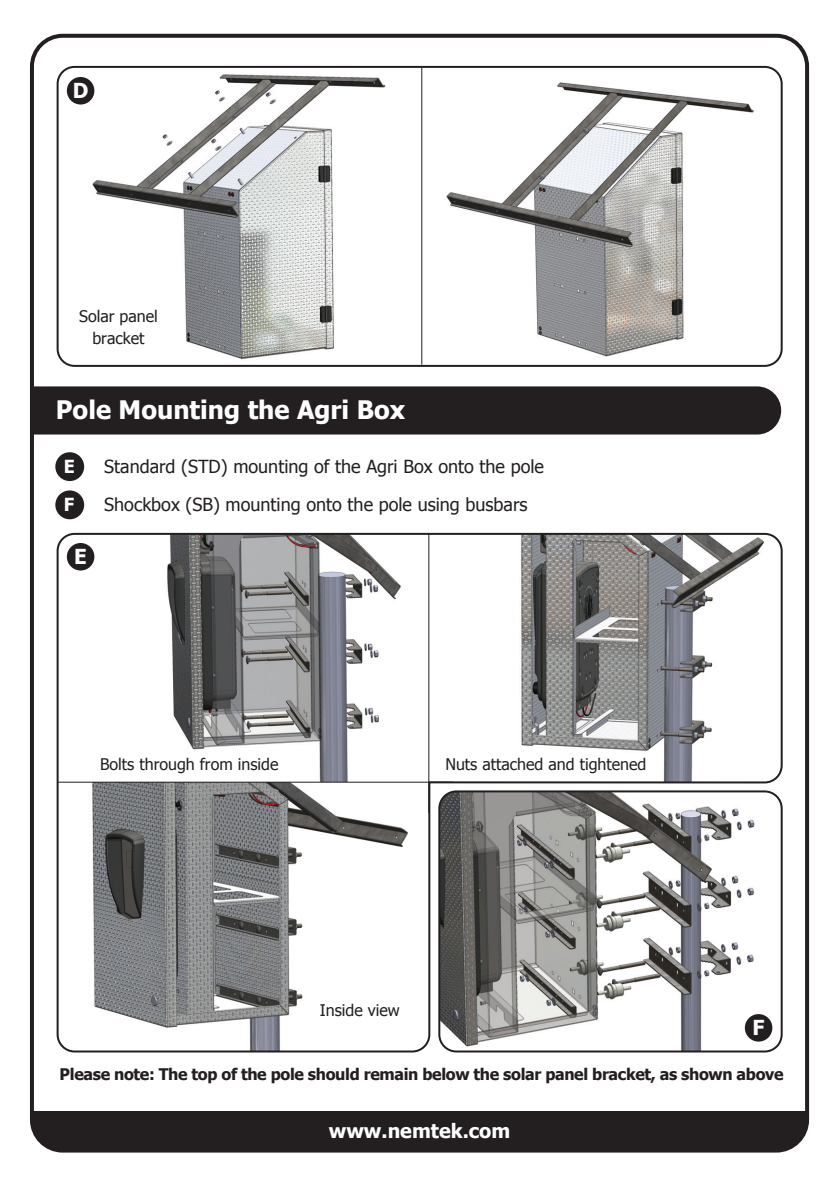
<style>
.page{position:relative;width:840px;height:1192px;background:#fff}
.page>*{position:absolute;margin:0;border:0;box-sizing:border-box;transform-origin:0 0}
.t1{font:700 25.4px "Tahoma";color:#fff}
.t2{font:700 20.6px "Tahoma";color:#fff}
.t3{font:700 19.8px "Tahoma";color:#fff}
.t4{font:18px "Tahoma";color:#231f20}
.t5{font:700 18px "Tahoma";color:#fff}
.t6{font:700 16px "Tahoma";letter-spacing:-.02em;color:#231f20}
.t7{font:16px/22px "Tahoma";color:#231f20;text-align:center}
</style>
<div class="page">
<div style="left:55px;top:452px;width:29px;height:29px;background:#231f20;border-radius:50%"></div>
<div style="left:55px;top:490px;width:29px;height:29px;background:#231f20;border-radius:50%"></div>
<div style="left:57px;top:66px;width:726px;height:301px;border:2px solid #231f20;border-radius:17px"></div>
<img style="left:446px;top:82px;width:308px;height:275px">
<img style="left:87px;top:74px;width:299px;height:286px">
<hr style="left:421px;top:67px;width:1px;height:298px;background:#231f20">
<svg style="left:56px;top:532px;width:727px;height:521px"></svg>
<hr style="left:58px;top:782px;width:395px;height:1px;background:#231f20">
<hr style="left:428px;top:533px;width:1px;height:280px;background:#231f20">
<div style="left:32px;top:1111px;width:775px;height:40px;background:#231f20"></div>
<div style="left:30px;top:34px;width:779px;height:1119px;border:4px solid #231f20;border-radius:31px"></div>
<div style="left:32px;top:386px;width:749px;height:49px;background:#231f20"></div>
<div style="left:67px;top:77px;width:27px;height:28px;background:#231f20;border-radius:50%"></div>
<div style="left:67px;top:543px;width:27px;height:28px;background:#231f20;border-radius:50%"></div>
<div style="left:745px;top:1014px;width:27px;height:28px;background:#231f20;border-radius:50%"></div>
<p class="t2" style="left:73px;top:77px;width:17px">D</p>
<p class="t7" style="left:79px;top:304px;width:80px">Solar panel bracket</p>
<h1 class="t1" style="left:56px;top:393px;width:351px">Pole Mounting the Agri Box</h1>
<p class="t5" style="left:64px;top:455px;width:13px">E</p>
<p class="t4" style="left:104px;top:455px;width:441px">Standard (STD) mounting of the Agri Box onto the pole</p>
<p class="t5" style="left:64px;top:493px;width:12px">F</p>
<p class="t4" style="left:104px;top:493px;width:425px">Shockbox (SB) mounting onto the pole using busbars</p>
<p class="t2" style="left:74px;top:543px;width:14px">E</p>
<p class="t7" style="left:100px;top:753px;width:180px">Bolts through from inside</p>
<p class="t7" style="left:445px;top:753px;width:203px">Nuts attached and tightened</p>
<p class="t7" style="left:320px;top:999px;width:81px">Inside view</p>
<p class="t2" style="left:753px;top:1014px;width:13px">F</p>
<p class="t6" style="left:60px;top:1064px;width:726px">Please note: The top of the pole should remain below the solar panel bracket, as shown above</p>
<p class="t3" style="left:329px;top:1118px;width:183px">www.nemtek.com</p>
</div>
